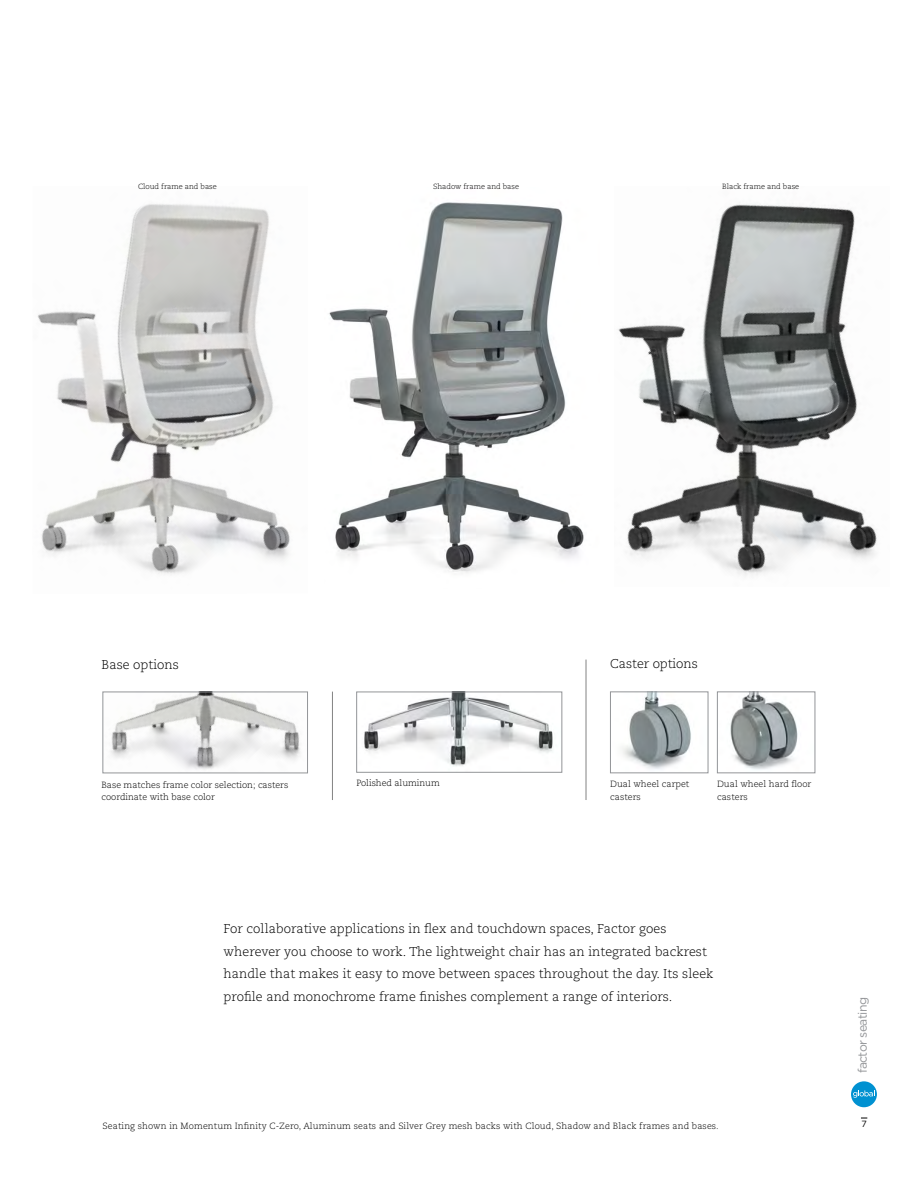
<style>
.page{position:relative;width:918px;height:1188px;background:#fff}
.page>*{position:absolute;margin:0;border:0;box-sizing:border-box;transform-origin:0 0}
.t1{font:300 12.75px/22.5px "Caecilia LT Std";color:#000}
.t2{font:12.3px "Gotham";letter-spacing:-.05em;color:#939598}
.t3{font:300 9px/13.5px "Caecilia LT Std";color:#000}
.t4{font:9px "Gotham";color:#000}
.t5{font:300 7.5px "Caecilia LT Std";color:#000}
</style>
<div class="page">
<img style="left:364px;top:694px;width:189px;height:72px">
<div style="left:356px;top:692px;width:206px;height:81px;border:1px solid #939598"></div>
<img style="left:622px;top:694px;width:69px;height:75px">
<div style="left:610px;top:692px;width:98px;height:81px;border:1px solid #939598"></div>
<img style="left:730px;top:694px;width:68px;height:76px">
<div style="left:717px;top:692px;width:98px;height:81px;border:1px solid #939598"></div>
<img style="left:37px;top:204px;width:253px;height:371px">
<img style="left:329px;top:202px;width:255px;height:371px">
<img style="left:618px;top:204px;width:259px;height:372px">
<img style="left:110px;top:694px;width:190px;height:76px">
<div style="left:103px;top:692px;width:205px;height:81px;border:1px solid #939598"></div>
<div style="left:851px;top:1081px;width:26px;height:26px;background:#0091d1;border-radius:50%"></div>
<svg style="left:853px;top:1090px;width:22px;height:8px"></svg>
<hr style="left:332px;top:692px;width:1px;height:108px;background:#000">
<hr style="left:586px;top:660px;width:1px;height:140px;background:#000">
<p class="t5" style="left:138px;top:183px;width:80px">Cloud frame and base</p>
<p class="t5" style="left:433px;top:183px;width:88px">Shadow frame and base</p>
<p class="t5" style="left:722px;top:183px;width:79px">Black frame and base</p>
<p class="t1" style="left:102px;top:654px;width:79px">Base options</p>
<p class="t3" style="left:102px;top:779px;width:188px;line-height:12px">Base matches frame color selection; casters coordinate with base color</p>
<p class="t3" style="left:356px;top:777px;width:85px">Polished aluminum</p>
<p class="t1" style="left:610px;top:653px;width:89px">Caster options</p>
<p class="t3" style="left:610px;top:777px;width:81px">Dual wheel carpet casters</p>
<p class="t3" style="left:717px;top:777px;width:96px">Dual wheel hard floor casters</p>
<p class="t1" style="left:224px;top:918px;width:491px">For collaborative applications in flex and touchdown spaces, Factor goes wherever you choose to work. The lightweight chair has an integrated backrest handle that makes it easy to move between spaces throughout the day. Its sleek profile and monochrome frame finishes complement a range of interiors.</p>
<p class="t3" style="left:103px;top:1119px;width:618px">Seating shown in Momentum Infinity C-Zero, Aluminum seats and Silver Grey mesh backs with Cloud, Shadow and Black frames and bases.</p>
<p class="t2" style="left:854px;top:1073px;width:77px;rotate:-90deg">factor seating</p>
<p class="t4" style="left:861px;top:1119px;width:7px">7</p>
</div>
